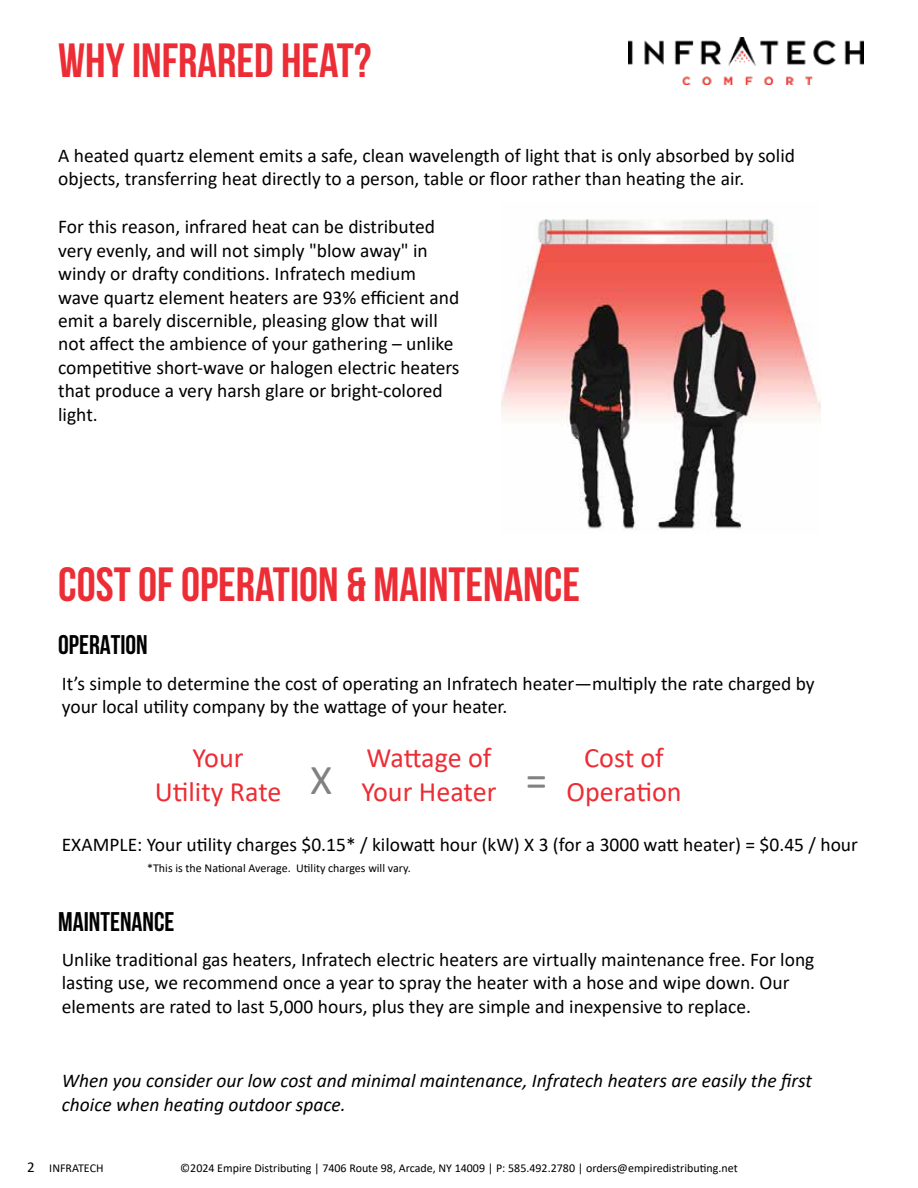
<style>
.page{position:relative;width:918px;height:1188px;background:#fff}
.page>*{position:absolute;margin:0;border:0;box-sizing:border-box;transform-origin:0 0}
.t1{font:48px "Bebas Neue";color:#ec2d35}
.t2{font:28.05px/33.8px "Calibri";color:#ec2d35}
.t3{font:27px "Bebas Neue";color:#000}
.t4{font:19.5px/23.4px "Calibri";color:#000}
.t5{font:italic 19.5px/23.4px "Calibri";color:#000}
.t6{font:12px "Calibri";color:#000}
.s1{font-size:15px}
</style>
<div class="page">
<img style="left:501px;top:219px;width:320px;height:312px">
<img style="left:629px;top:37px;width:235px;height:47px">
<h1 class="t1" style="left:58px;top:34px;width:315px">WHY INFRARED HEAT?</h1>
<p class="t4" style="left:58px;top:143px;width:738px">A heated quartz element emits a safe, clean wavelength of light that is only absorbed by solid objects, transferring heat directly to a person, table or floor rather than heating the air.</p>
<p class="t4" style="left:58px;top:215px;width:403px">For this reason, infrared heat can be distributed very evenly, and will not simply "blow away" in windy or drafty conditions. Infratech medium wave quartz element heaters are 93% efficient and emit a barely discernible, pleasing glow that will not affect the ambience of your gathering – unlike competitive short-wave or halogen electric heaters that produce a very harsh glare or bright-colored light.</p>
<h1 class="t1" style="left:58px;top:558px;width:523px">COST OF OPERATION &amp; MAINTENANCE</h1>
<h3 class="t3" style="left:58px;top:630px;width:91px">OPERATION</h3>
<p class="t4" style="left:62px;top:671px;width:754px">It’s simple to determine the cost of operating an Infratech heater—multiply the rate charged by your local utility company by the wattage of your heater.</p>
<h2 class="t2" style="left:155px;top:740px;width:179px;text-indent:38px">Your<br>Utility Rate <sup>X</sup></h2>
<h2 class="t2" style="left:362px;top:740px;width:187px">Wattage of<br>Your Heater <sup>=</sup></h2>
<h2 class="t2" style="left:567px;top:740px;width:117px;text-align:center">Cost of<br>Operation</h2>
<p class="t4" style="left:62px;top:833px;width:798px">EXAMPLE: Your utility charges $0.15* / kilowatt hour (kW) X 3 (for a 3000 watt heater) = $0.45 / hour</p>
<p class="t6" style="left:147px;top:860px;width:265px">*This is the National Average. Utility charges will vary.</p>
<h3 class="t3" style="left:58px;top:907px;width:118px">MAINTENANCE</h3>
<p class="t4" style="left:62px;top:947px;width:754px">Unlike traditional gas heaters, Infratech electric heaters are virtually maintenance free. For long lasting use, we recommend once a year to spray the heater with a hose and wipe down. Our elements are rated to last 5,000 hours, plus they are simple and inexpensive to replace.</p>
<p class="t5" style="left:62px;top:1068px;width:752px">When you consider our low cost and minimal maintenance, Infratech heaters are easily the first choice when heating outdoor space.</p>
<p class="t6" style="left:27px;top:1159px;width:78px"><span class="s1">2</span> INFRATECH</p>
<p class="t6" style="left:180px;top:1160px;width:559px">©2024 Empire Distributing | 7406 Route 98, Arcade, NY 14009 | P: 585.492.2780 | orders@empiredistributing.net</p>
</div>
